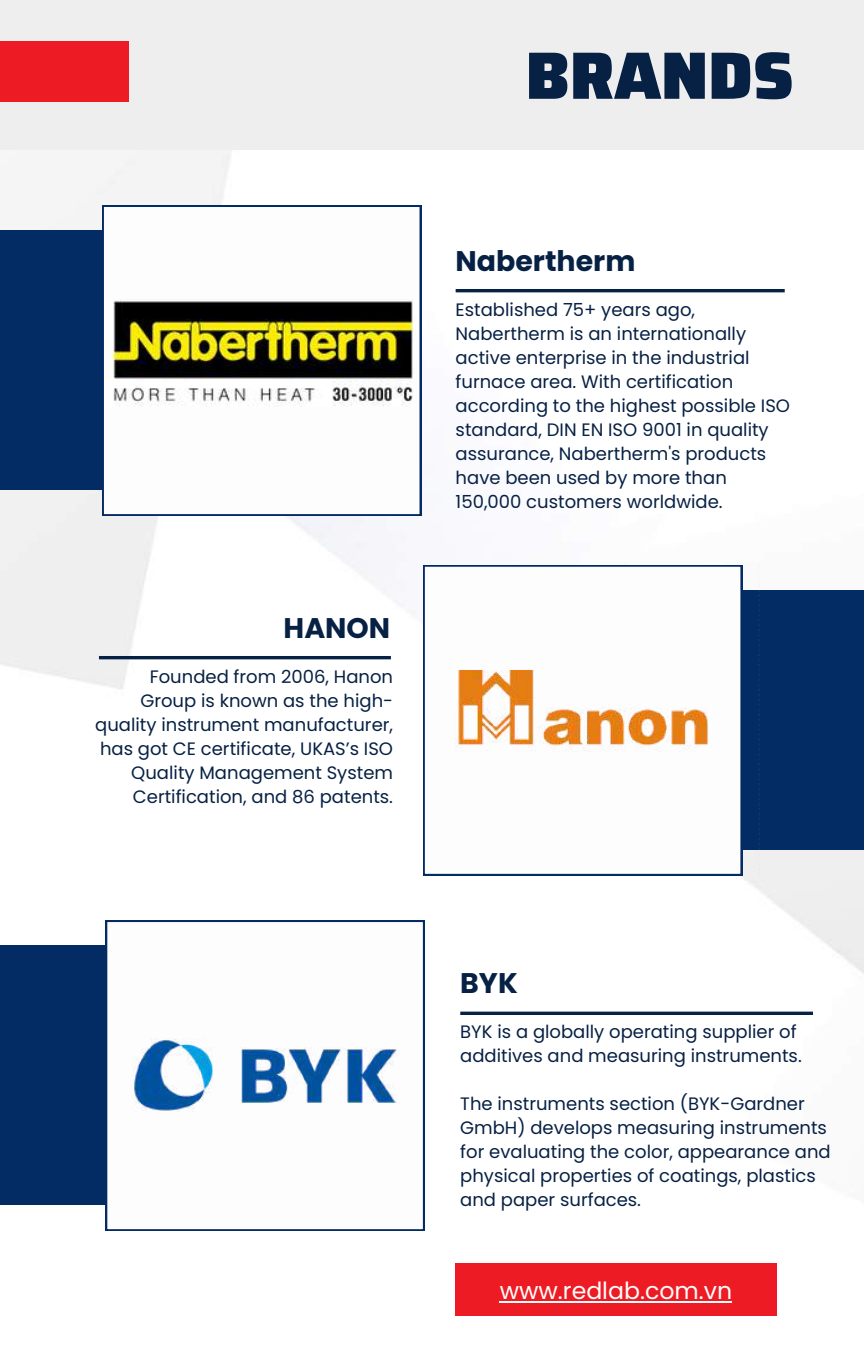
<style>
.page{position:relative;width:864px;height:1350px;background:#fff}
.page>*{position:absolute;margin:0;border:0;box-sizing:border-box;transform-origin:0 0}
.t1{font:900 67.05px "Saira";color:#072144}
.t2{font:700 28.35px "Poppins";color:#072144}
.t3{font:23.62px "Poppins";color:#fdfdfd}
.t4{font:18px/24.1px "Poppins";color:#072144}
</style>
<div class="page">
<img style="left:0;top:149px;width:864px;height:1167px">
<div style="left:0;top:0;width:864px;height:149px;background:#eee"></div>
<div style="left:0;top:41px;width:128px;height:60px;background:#ed1c24"></div>
<div style="left:0;top:231px;width:232px;height:259px;background:#032c64"></div>
<svg style="left:102px;top:205px;width:319px;height:311px"></svg>
<hr style="left:99px;top:656px;width:292px;height:3px;background:#072144">
<div style="left:641px;top:590px;width:223px;height:259px;background:#032c64"></div>
<img style="left:743px;top:565px;width:17px;height:309px">
<svg style="left:423px;top:565px;width:319px;height:311px"></svg>
<div style="left:456px;top:1264px;width:321px;height:52px;background:#ed1c24"></div>
<hr style="left:460px;top:1012px;width:353px;height:3px;background:#072144">
<div style="left:0;top:946px;width:235px;height:259px;background:#032c64"></div>
<svg style="left:106px;top:920px;width:319px;height:311px"></svg>
<img style="left:106px;top:300px;width:307px;height:106px">
<hr style="left:456px;top:289px;width:329px;height:3px;background:#072144">
<img style="left:456px;top:671px;width:254px;height:86px">
<hr style="left:500px;top:1301px;width:232px;height:2px;background:#fdfdfd">
<img style="left:133px;top:1039px;width:265px;height:72px">
<h2 class="t2" style="left:284px;top:608px;width:108px">HANON</h2>
<p class="t4" style="left:95px;top:665px;width:299px;text-align:right">Founded from 2006, Hanon<br>Group is known as the high&shy;quality instrument manufacturer, has got CE certificate, UKAS’s ISO<br>Quality Management System<br>Certification, and 86 patents.</p>
<h1 class="t1" style="left:526px;top:23px;width:270px">BRANDS</h1>
<h2 class="t2" style="left:456px;top:241px;width:181px">Nabertherm</h2>
<p class="t4" style="left:456px;top:297px;width:336px">Established 75+ years ago, Nabertherm is an internationally active enterprise in the industrial furnace area. With certification according to the highest possible ISO standard, DIN EN ISO 9001 in quality assurance, Nabertherm's products have been used by more than 150,000 customers worldwide.</p>
<h2 class="t2" style="left:460px;top:963px;width:59px">BYK</h2>
<p class="t4" style="left:460px;top:1020px;width:343px">BYK is a globally operating supplier of additives and measuring instruments.</p>
<p class="t4" style="left:460px;top:1092px;width:372px">The instruments section (BYK-Gardner GmbH) develops measuring instruments for evaluating the color, appearance and physical properties of coatings, plastics and paper surfaces.</p>
<h3 class="t3" style="left:500px;top:1274px;width:234px">www.redlab.com.vn</h3>
</div>
